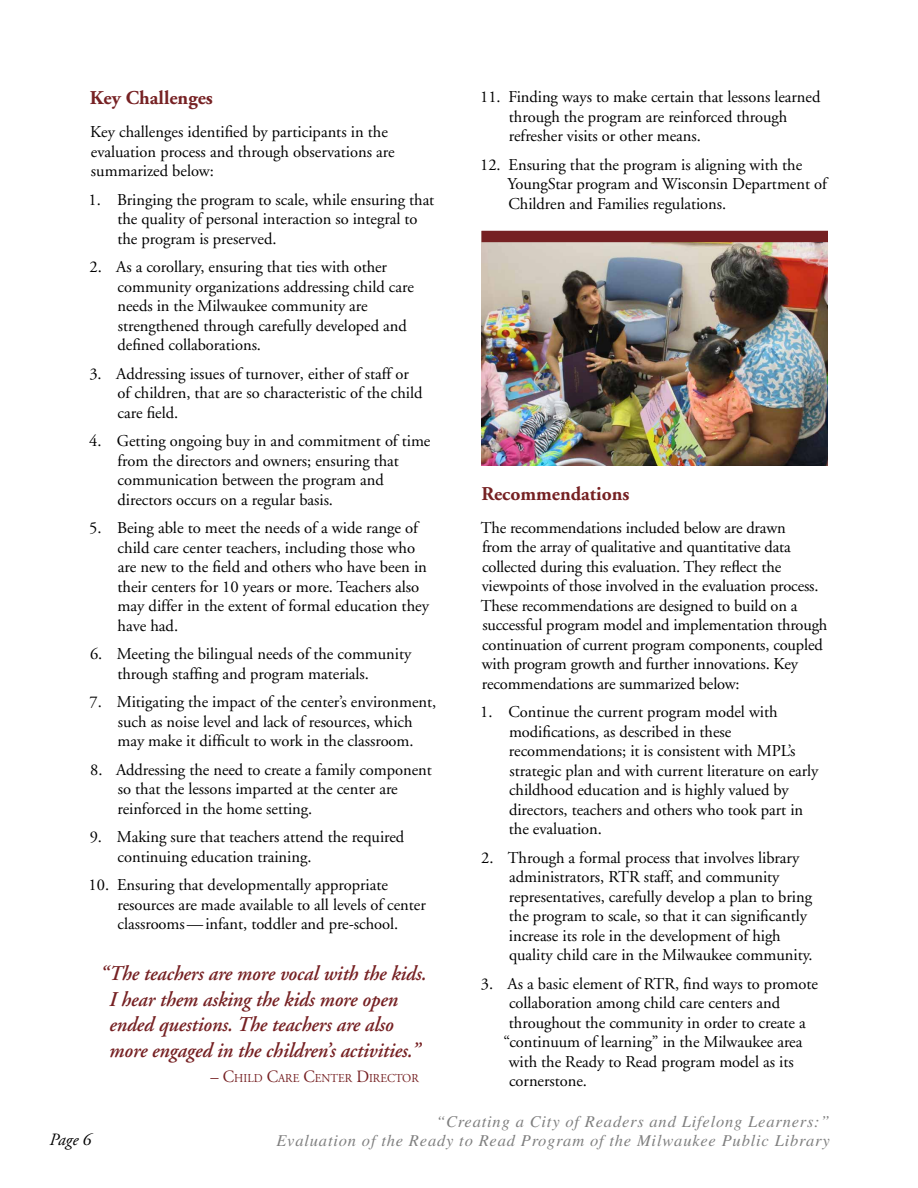
<style>
.page{position:relative;width:918px;height:1188px;background:#fff}
.page>*{position:absolute;margin:0;border:0;box-sizing:border-box;transform-origin:0 0}
.t1{font:italic 600 21px/25.5px "Adobe Garamond";letter-spacing:-.005em;color:#762123;scale:.95 1}
.t2{font:700 19.5px "Adobe Garamond";color:#762123}
.t3{font:italic 17.25px "Adobe Garamond Pro";color:#000}
.t4{font:16.5px/19.5px "Adobe Garamond";letter-spacing:-.005em;color:#000}
.t5{font:italic 16.5px/19.5px "Times";letter-spacing:.05em;color:#808080;text-align:right}
.t6{font:12.15px "Adobe Garamond";color:#762123;scale:.95 1}
.s1{font-size:17.25px}
</style>
<div class="page">
<img style="left:482px;top:242px;width:346px;height:224px">
<div style="left:482px;top:231px;width:346px;height:11px;background:#762123"></div>
<p class="t2" style="left:90px;top:87px;width:125px">Key Challenges</p>
<p class="t4" style="left:90px;top:123px;width:306px">Key challenges identified by participants in the evaluation process and through observations are summarized below:</p>
<p class="t4" style="left:117px;top:190px;width:318px;text-indent:-29px">1. Bringing the program to scale, while ensuring that the quality of personal interaction so integral to the program is preserved.</p>
<p class="t4" style="left:117px;top:258px;width:298px;text-indent:-28px">2. As a corollary, ensuring that ties with other community organizations addressing child care needs in the Milwaukee community are strengthened through carefully developed and defined collaborations.</p>
<p class="t4" style="left:118px;top:364px;width:307px;text-indent:-28px">3. Addressing issues of turnover, either of staff or of children, that are so characteristic of the child care field.</p>
<p class="t4" style="left:118px;top:432px;width:314px;text-indent:-28px">4. Getting ongoing buy in and commitment of time from the directors and owners; ensuring that communication between the program and directors occurs on a regular basis.</p>
<p class="t4" style="left:117px;top:519px;width:313px;text-indent:-28px">5. Being able to meet the needs of a wide range of child care center teachers, including those who are new to the field and others who have been in their centers for 10 years or more. Teachers also may differ in the extent of formal education they have had.</p>
<p class="t4" style="left:117px;top:645px;width:295px;text-indent:-27px">6. Meeting the bilingual needs of the community through staffing and program materials.</p>
<p class="t4" style="left:90px;top:693px;width:348px;text-align:center">7. Mitigating the impact of the center’s environment, such as noise level and lack of resources, which<br>may make it difficult to work in the classroom.</p>
<p class="t4" style="left:117px;top:760px;width:316px;text-indent:-27px">8. Addressing the need to create a family component so that the lessons imparted at the center are reinforced in the home setting.</p>
<p class="t4" style="left:118px;top:828px;width:288px;text-indent:-28px">9. Making sure that teachers attend the required continuing education training.</p>
<p class="t4" style="left:117px;top:876px;width:310px;text-indent:-29px">10. Ensuring that developmentally appropriate resources are made available to all levels of center classrooms—infant, toddler and pre-school.</p>
<p class="t1" style="left:108px;top:962px;width:336px;text-indent:-9px">“The teachers are more vocal with the kids.<br>I hear them asking the kids more open ended questions. The teachers are also more engaged in the children’s activities.”</p>
<p class="t6" style="left:211px;top:1072px;width:221px"><span class="s1">– C</span>HILD <span class="s1">C</span>ARE <span class="s1">C</span>ENTER <span class="s1">D</span>IRECTOR</p>
<p class="t4" style="left:509px;top:88px;width:313px;text-indent:-29px">11. Finding ways to make certain that lessons learned through the program are reinforced through refresher visits or other means.</p>
<p class="t4" style="left:508px;top:155px;width:321px;text-indent:-27px">12. Ensuring that the program is aligning with the<br>YoungStar program and Wisconsin Department of<br>Children and Families regulations.</p>
<p class="t2" style="left:481px;top:483px;width:150px">Recommendations</p>
<p class="t4" style="left:481px;top:518px;width:348px">The recommendations included below are drawn<br>from the array of qualitative and quantitative data collected during this evaluation. They reflect the viewpoints of those involved in the evaluation process.<br>These recommendations are designed to build on a successful program model and implementation through continuation of current program components, coupled with program growth and further innovations. Key recommendations are summarized below:</p>
<p class="t4" style="left:509px;top:703px;width:311px;text-indent:-29px">1. Continue the current program model with modifications, as described in these recommendations; it is consistent with MPL’s strategic plan and with current literature on early childhood education and is highly valued by directors, teachers and others who took part in the evaluation.</p>
<p class="t4" style="left:509px;top:848px;width:305px;text-indent:-28px">2. Through a formal process that involves library administrators, RTR staff, and community representatives, carefully develop a plan to bring the program to scale, so that it can significantly increase its role in the development of high quality child care in the Milwaukee community.</p>
<p class="t4" style="left:481px;top:974px;width:338px">3. As a basic element of RTR, find ways to promote</p>
<p class="t4" style="left:509px;top:994px;width:272px">collaboration among child care centers and</p>
<p class="t4" style="left:509px;top:1013px;width:298px">throughout the community in order to create a</p>
<p class="t4" style="left:504px;top:1033px;width:300px">“continuum of learning” in the Milwaukee area</p>
<p class="t4" style="left:509px;top:1052px;width:287px">with the Ready to Read program model as its</p>
<p class="t4" style="left:509px;top:1072px;width:79px">cornerstone.</p>
<p class="t3" style="left:50px;top:1130px;width:43px">Page 6</p>
<p class="t5" style="left:276px;top:1112px;width:555px">“Creating a City of Readers and Lifelong Learners:”<br>Evaluation of the Ready to Read Program of the Milwaukee Public Library</p>
</div>
